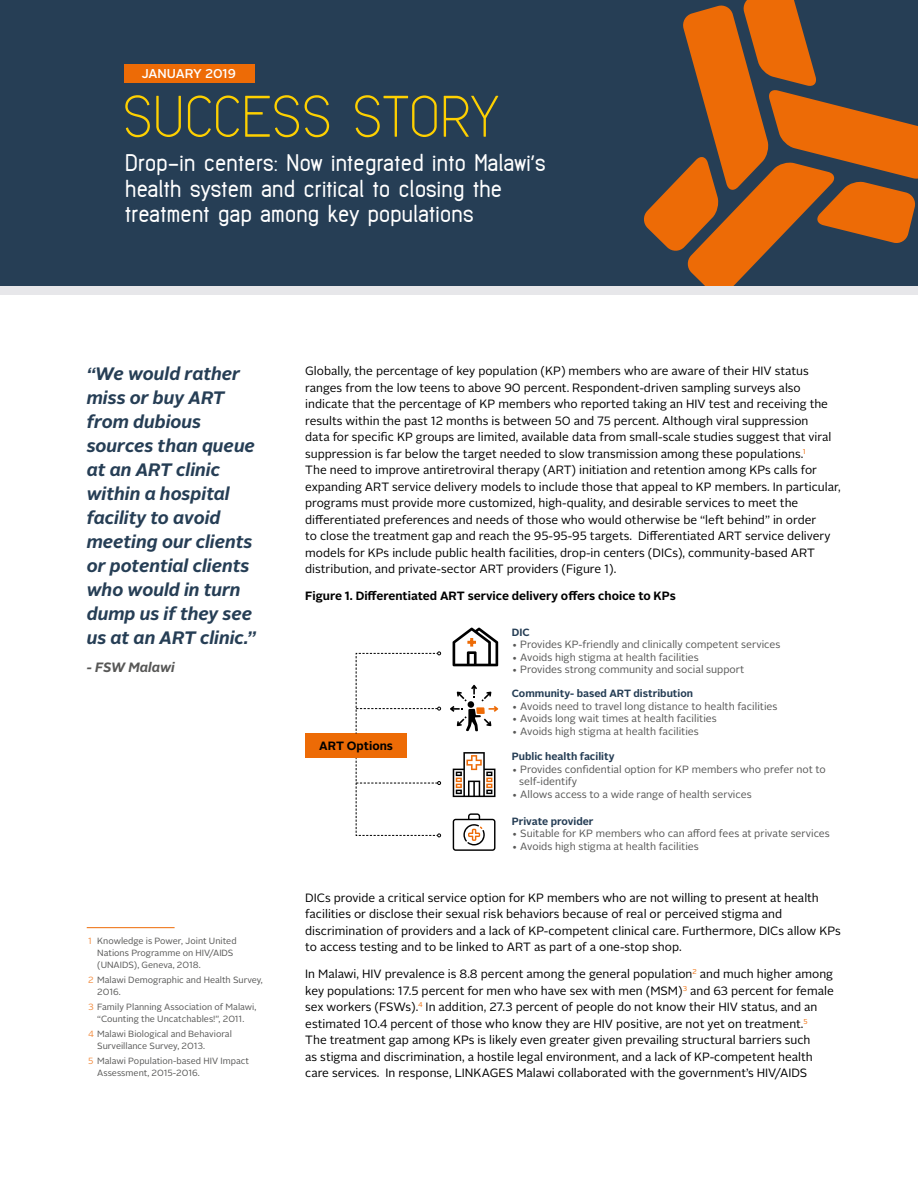
<style>
.page{position:relative;width:918px;height:1188px;background:#fff}
.page>*{position:absolute;margin:0;border:0;box-sizing:border-box;transform-origin:0 0}
.t1{font:58.5px "ED Pen Sook";letter-spacing:-.005em;color:#fed000}
.t2{font:700 24px/25.5px "ED Pen Sook";color:#fff}
.t3{font:italic 700 18px/24px "Alright Sans";color:#263e55}
.t4{font:italic 700 13.5px "Alright Sans";color:#575756}
.t5{font:500 12.75px "Alright Sans";color:#fff}
.body{font:12px/16.5px "Alright Sans";color:#000}
.body-2{font:700 12px "Alright Sans";color:#000}
.body-3{font:10.5px/12.6px "Alright Sans";color:#575756}
.body-4{font:700 10.5px "Alright Sans";color:#263e55}
.body-5{font:9px/12px "Alright Sans";color:#575756}
.s1{color:#f28b3e}
</style>
<div class="page">
<div style="left:0;top:0;width:918px;height:286px;background:#263e55"></div>
<div style="left:124px;top:64px;width:131px;height:19px;background:#ed6b06"></div>
<svg style="left:644px;top:0;width:274px;height:286px"></svg>
<div style="left:0;top:286px;width:918px;height:9px;background:#e7e7ea"></div>
<hr style="left:87px;top:927px;width:88px;height:1px;background:#ed6b06">
<div style="left:305px;top:734px;width:102px;height:24px;background:#ed6b06"></div>
<svg style="left:453px;top:752px;width:42px;height:45px"></svg>
<svg style="left:453px;top:813px;width:42px;height:38px"></svg>
<svg style="left:355px;top:652px;width:86px;height:82px"></svg>
<svg style="left:355px;top:758px;width:86px;height:79px"></svg>
<svg style="left:453px;top:628px;width:45px;height:38px"></svg>
<svg style="left:450px;top:685px;width:48px;height:46px"></svg>
<p class="t5" style="left:142px;top:64px;width:96px">JANUARY 2019</p>
<p class="t1" style="left:122px;top:87px;width:378px">SUCCESS STORY</p>
<p class="t2" style="left:125px;top:153px;width:422px">Drop-in centers: Now integrated into Malawi’s health system and critical to closing the treatment gap among key populations</p>
<p class="t3" style="left:87px;top:361px;width:171px">“We would rather miss or buy ART from dubious sources than queue at an ART clinic within a hospital facility to avoid meeting our clients or potential clients who would in turn dump us if they see us at an ART clinic.”</p>
<p class="t4" style="left:87px;top:658px;width:90px">- FSW Malawi</p>
<p class="body-5" style="left:97px;top:935px;width:141px;text-indent:-9px"><span class="s1">1</span> Knowledge is Power, Joint United<br>Nations Programme on HIV/AIDS (UNAIDS), Geneva, 2018.</p>
<p class="body-5" style="left:97px;top:974px;width:167px;text-indent:-9px"><span class="s1">2</span> Malawi Demographic and Health Survey,<br>2016.</p>
<p class="body-5" style="left:88px;top:1001px;width:170px;text-align:center"><span class="s1">3</span> Family Planning Association of Malawi, “Counting the Uncatchables!”, 2011.</p>
<p class="body-5" style="left:97px;top:1028px;width:136px;text-indent:-9px"><span class="s1">4</span> Malawi Biological and Behavioral<br>Surveillance Survey, 2013.</p>
<p class="body-5" style="left:97px;top:1055px;width:153px;text-indent:-9px"><span class="s1">5</span> Malawi Population-based HIV Impact<br>Assessment, 2015-2016.</p>
<p class="body" style="left:305px;top:363px;width:537px">Globally, the percentage of key population (KP) members who are aware of their HIV status ranges from the low teens to above 90 percent. Respondent-driven sampling surveys also indicate that the percentage of KP members who reported taking an HIV test and receiving the results within the past 12 months is between 50 and 75 percent. Although viral suppression<br>data for specific KP groups are limited, available data from small-scale studies suggest that viral suppression is far below the target needed to slow transmission among these populations.<sup>1<br></sup>The need to improve antiretroviral therapy (ART) initiation and retention among KPs calls for expanding ART service delivery models to include those that appeal to KP members. In particular, programs must provide more customized, high-quality, and desirable services to meet the differentiated preferences and needs of those who would otherwise be “left behind” in order<br>to close the treatment gap and reach the 95-95-95 targets. Differentiated ART service delivery models for KPs include public health facilities, drop-in centers (DICs), community-based ART distribution, and private-sector ART providers (Figure 1).</p>
<p class="body-2" style="left:305px;top:588px;width:372px">Figure 1. Differentiated ART service delivery offers choice to KPs</p>
<p class="body-2" style="left:319px;top:738px;width:75px">ART Options</p>
<p class="body-4" style="left:512px;top:625px;width:20px">DIC</p>
<p class="body-3" style="left:512px;top:638px;width:270px">• Provides KP-friendly and clinically competent services</p>
<p class="body-3" style="left:512px;top:651px;width:189px">• Avoids high stigma at health facilities</p>
<p class="body-3" style="left:512px;top:664px;width:234px">• Provides strong community and social support</p>
<p class="body-4" style="left:512px;top:686px;width:183px">Community- based ART distribution</p>
<p class="body-3" style="left:512px;top:700px;width:267px">• Avoids need to travel long distance to health facilities</p>
<p class="body-3" style="left:512px;top:712px;width:207px">• Avoids long wait times at health facilities</p>
<p class="body-3" style="left:512px;top:725px;width:189px">• Avoids high stigma at health facilities</p>
<p class="body-4" style="left:512px;top:749px;width:104px">Public health facility</p>
<p class="body-3" style="left:519px;top:763px;width:308px;text-indent:-8px">• Provides confidential option for KP members who prefer not to self-identify</p>
<p class="body-3" style="left:512px;top:788px;width:241px">• Allows access to a wide range of health services</p>
<p class="body-4" style="left:512px;top:814px;width:83px">Private provider</p>
<p class="body-3" style="left:512px;top:827px;width:320px">• Suitable for KP members who can afford fees at private services</p>
<p class="body-3" style="left:512px;top:840px;width:189px">• Avoids high stigma at health facilities</p>
<p class="body" style="left:305px;top:889px;width:537px">DICs provide a critical service option for KP members who are not willing to present at health facilities or disclose their sexual risk behaviors because of real or perceived stigma and discrimination of providers and a lack of KP-competent clinical care. Furthermore, DICs allow KPs to access testing and to be linked to ART as part of a one-stop shop.</p>
<p class="body" style="left:305px;top:966px;width:530px">In Malawi, HIV prevalence is 8.8 percent among the general population<sup>2</sup> and much higher among key populations: 17.5 percent for men who have sex with men (MSM)<sup>3</sup> and 63 percent for female sex workers (FSWs).<sup>4</sup> In addition, 27.3 percent of people do not know their HIV status, and an estimated 10.4 percent of those who know they are HIV positive, are not yet on treatment.<sup>5<br></sup>The treatment gap among KPs is likely even greater given prevailing structural barriers such<br>as stigma and discrimination, a hostile legal environment, and a lack of KP-competent health care services. In response, LINKAGES Malawi collaborated with the government’s HIV/AIDS</p>
</div>
